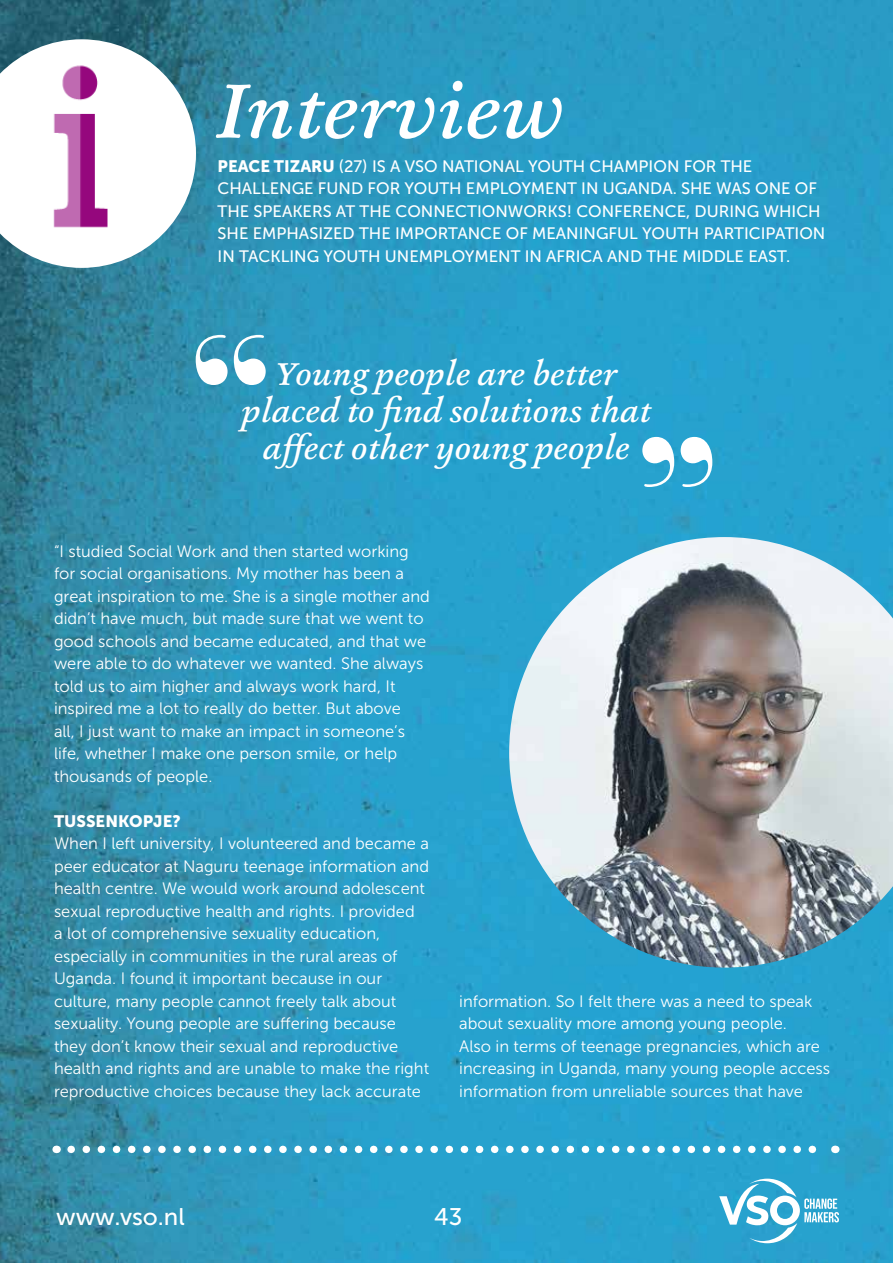
<style>
.page{position:relative;width:893px;height:1263px;background:#fff}
.page>*{position:absolute;margin:0;border:0;box-sizing:border-box;transform-origin:0 0}
.t1{font:700 174px "Ambroise Std";color:#fff}
.t2{font:italic 500 80.55px "Ashbury";color:#fff}
.t3{font:italic 500 33px/37px "Ashbury";color:#fff;text-align:center}
.t4{font:24px "Museo Sans 500";color:#fff}
.t5{font:16.5px/22.5px "Museo Sans 300";color:#fff}
.t6{font:16.5px/22.5px "Museo Sans 500";color:#fff}
.t7{font:16.5px "Museo Sans 900";color:#fff}
.s1{font-family:"Museo Sans 900"}
</style>
<div class="page">
<img style="left:0;top:0;width:893px;height:1263px">
<img style="left:509px;top:537px;width:384px;height:430px">
<img style="left:0;top:39px;width:196px;height:229px">
<svg style="left:71px;top:1145px;width:756px;height:8px"></svg>
<svg style="left:719px;top:1178px;width:120px;height:65px"></svg>
<h2 class="t2" style="left:218px;top:57px;width:349px">Interview</h2>
<p class="t6" style="left:218px;top:155px;width:609px"><span class="s1">PEACE TIZARU</span> (27) IS A VSO NATIONAL YOUTH CHAMPION FOR THE CHALLENGE FUND FOR YOUTH EMPLOYMENT IN UGANDA. SHE WAS ONE OF THE SPEAKERS AT THE CONNECTIONWORKS! CONFERENCE, DURING WHICH SHE EMPHASIZED THE IMPORTANCE OF MEANINGFUL YOUTH PARTICIPATION IN TACKLING YOUTH UNEMPLOYMENT IN AFRICA AND THE MIDDLE EAST.</p>
<h1 class="t1" style="left:188px;top:286px;width:87px">“</h1>
<h3 class="t3" style="left:241px;top:355px;width:411px">Young people are better placed to find solutions that</h3>
<h3 class="t3" style="left:263px;top:429px;width:368px">affect other young people</h3>
<h1 class="t1" style="left:635px;top:291px;width:87px">„</h1>
<p class="t5" style="left:54px;top:540px;width:377px">“I studied Social Work and then started working for social organisations. My mother has been a great inspiration to me. She is a single mother and didn’t have much, but made sure that we went to good schools and became educated, and that we were able to do whatever we wanted. She always told us to aim higher and always work hard, It inspired me a lot to really do better. But above<br>all, I just want to make an impact in someone’s life, whether I make one person smile, or help thousands of people.</p>
<p class="t7" style="left:54px;top:812px;width:128px">TUSSENKOPJE?</p>
<p class="t5" style="left:54px;top:832px;width:377px">When I left university, I volunteered and became a peer educator at Naguru teenage information and health centre. We would work around adolescent sexual reproductive health and rights. I provided<br>a lot of comprehensive sexuality education, especially in communities in the rural areas of Uganda. I found it important because in our culture, many people cannot freely talk about sexuality. Young people are suffering because they don’t know their sexual and reproductive health and rights and are unable to make the right reproductive choices because they lack accurate</p>
<p class="t5" style="left:459px;top:990px;width:372px">information. So I felt there was a need to speak about sexuality more among young people.<br>Also in terms of teenage pregnancies, which are increasing in Uganda, many young people access information from unreliable sources that have</p>
<h3 class="t4" style="left:56px;top:1203px;width:130px">www.vso.nl</h3>
<h3 class="t4" style="left:434px;top:1203px;width:30px">43</h3>
</div>
